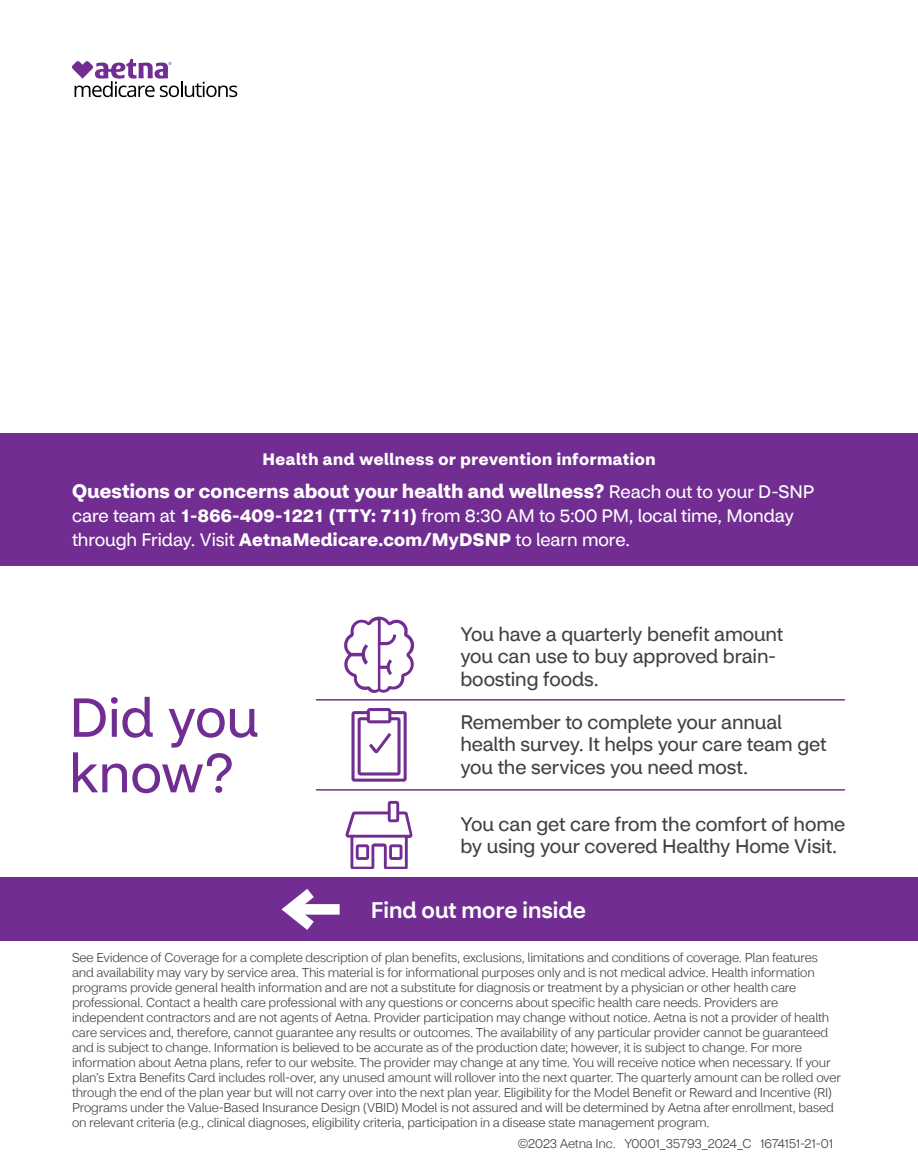
<style>
.page{position:relative;width:918px;height:1175px;background:#fff}
.page>*{position:absolute;margin:0;border:0;box-sizing:border-box;transform-origin:0 0}
.t1{font:54px/55.5px "CVS Health Sans";color:#712d91}
.t2{font:500 22.5px "CVS Health Sans";color:#fff}
.t3{font:19.5px/22.5px "CVS Health Sans";letter-spacing:-.005em;color:#414042}
.t4{font:700 19.5px "CVS Health Sans";letter-spacing:.01em;color:#fff}
.t5{font:18px/24px "CVS Health Sans";letter-spacing:-.005em;color:#fff}
.t6{font:700 16.5px "CVS Health Sans";letter-spacing:.035em;color:#fff}
.t7{font:300 12.75px/15px "CVS Health Sans";letter-spacing:-.015em;color:#414042}
.s1{font-weight:400;font-size:18px}
.s2{font-weight:700}
</style>
<div class="page">
<div style="left:0;top:433px;width:918px;height:132px;background:#712d91"></div>
<svg style="left:72px;top:59px;width:165px;height:38px"></svg>
<div style="left:0;top:878px;width:918px;height:62px;background:#712d91"></div>
<svg style="left:281px;top:889px;width:59px;height:41px"></svg>
<hr style="left:316px;top:699px;width:528px;height:1px;background:#712d91">
<hr style="left:316px;top:789px;width:528px;height:1px;background:#712d91">
<svg style="left:346px;top:801px;width:67px;height:68px"></svg>
<svg style="left:351px;top:708px;width:56px;height:73px"></svg>
<svg style="left:344px;top:616px;width:71px;height:77px"></svg>
<p class="t6" style="left:262px;top:448px;width:395px">Health and wellness or prevention information</p>
<h3 class="t4" style="left:72px;top:479px;width:744px">Questions or concerns about your health and wellness? <span class="s1">Reach out to your D-SNP</span></h3>
<h3 class="t5" style="left:72px;top:504px;width:724px">care team at <span class="s2">1-866-409-1221 (TTY: 711)</span> from 8:30 AM to 5:00 PM, local time, Monday through Friday. Visit <span class="s2">AetnaMedicare.com/MyDSNP</span> to learn more.</h3>
<h1 class="t1" style="left:69px;top:690px;width:191px">Did you know?</h1>
<h3 class="t3" style="left:460px;top:622px;width:325px">You have a quarterly benefit amount you can use to buy approved brain&shy;boosting foods.</h3>
<h3 class="t3" style="left:460px;top:710px;width:368px">Remember to complete your annual health survey. It helps your care team get you the services you need most.</h3>
<h3 class="t3" style="left:460px;top:812px;width:386px">You can get care from the comfort of home by using your covered Healthy Home Visit.</h3>
<h2 class="t2" style="left:371px;top:895px;width:216px">Find out more inside</h2>
<p class="t7" style="left:72px;top:950px;width:770px">See Evidence of Coverage for a complete description of plan benefits, exclusions, limitations and conditions of coverage. Plan features and availability may vary by service area. This material is for informational purposes only and is not medical advice. Health information programs provide general health information and are not a substitute for diagnosis or treatment by a physician or other health care professional. Contact a health care professional with any questions or concerns about specific health care needs. Providers are independent contractors and are not agents of Aetna. Provider participation may change without notice. Aetna is not a provider of health care services and, therefore, cannot guarantee any results or outcomes. The availability of any particular provider cannot be guaranteed and is subject to change. Information is believed to be accurate as of the production date; however, it is subject to change. For more information about Aetna plans, refer to our website. The provider may change at any time. You will receive notice when necessary. If your plan’s Extra Benefits Card includes roll-over, any unused amount will rollover into the next quarter. The quarterly amount can be rolled over through the end of the plan year but will not carry over into the next plan year. Eligibility for the Model Benefit or Reward and Incentive (RI)<br>Programs under the Value-Based Insurance Design (VBID) Model is not assured and will be determined by Aetna after enrollment, based on relevant criteria (e.g., clinical diagnoses, eligibility criteria, participation in a disease state management program.</p>
<p class="t7" style="left:518px;top:1135px;width:317px">©2023 Aetna Inc. Y0001_35793_2024_C 1674151-21-01</p>
</div>
